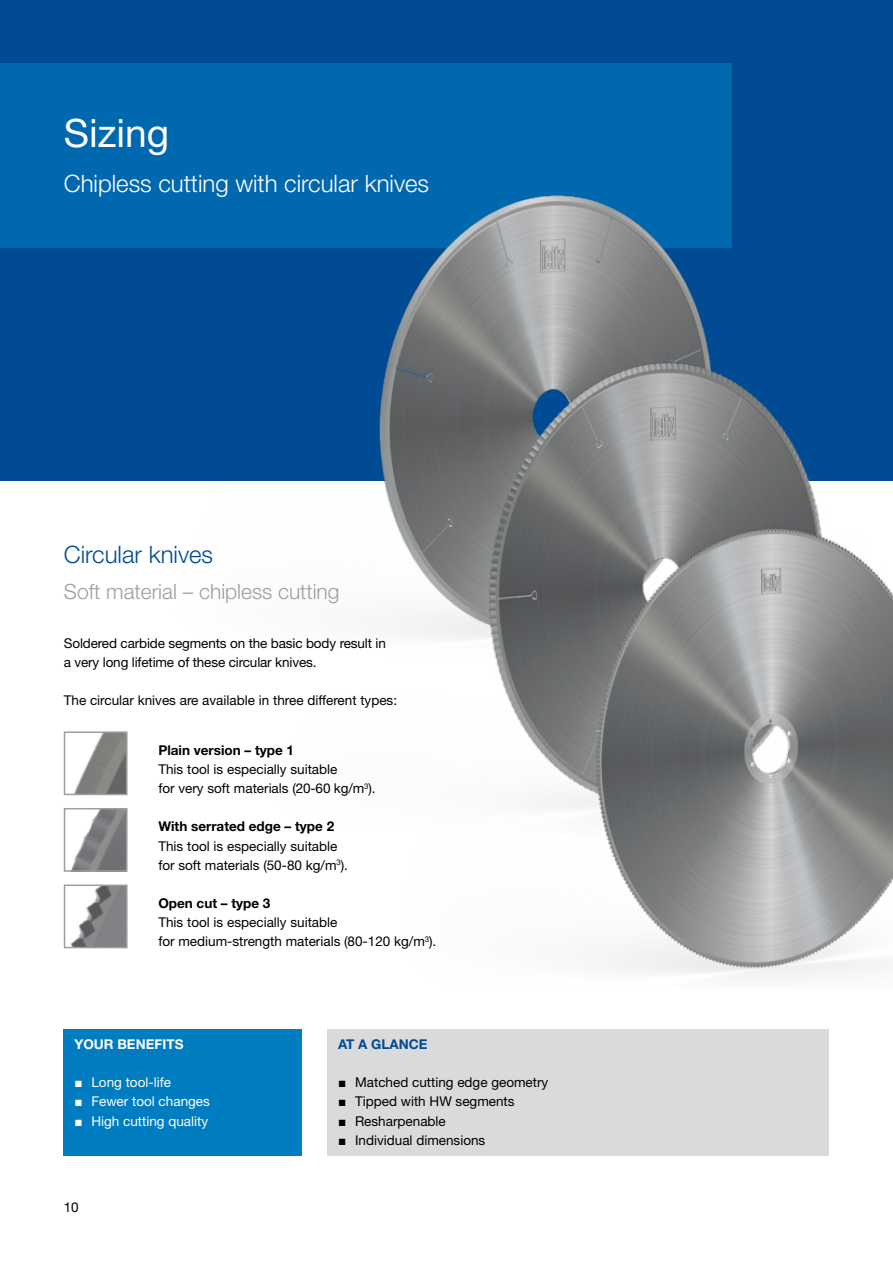
<style>
.page{position:relative;width:893px;height:1263px;background:#fff}
.page>*{position:absolute;margin:0;border:0;box-sizing:border-box;transform-origin:0 0}
.t1{font:39px "Helvetica Neue LT Pro";color:#fff}
.t2{font:300 24px "Helvetica Neue LT Pro";color:#fff}
.t3{font:300 24px "Helvetica Neue LT Pro";color:#004b93}
.t4{font:300 21px "Helvetica Neue LT Pro";color:#9c9e9f}
.t5{font:13.5px/19.2px "Helvetica Neue LT Pro";color:#000}
.t6{font:700 13.5px "Helvetica Neue LT Pro";color:#000}
.t7{font:13.5px "Helvetica Neue LT Pro";color:#fff}
.t8{font:700 13.5px "Helvetica Neue LT Pro";color:#fff}
.t9{font:700 13.5px "Helvetica Neue LT Pro";color:#004b93}
.s1{font-family:"Arial"}
</style>
<div class="page">
<div style="left:0;top:0;width:893px;height:480px;background:#004b93"></div>
<div style="left:0;top:64px;width:731px;height:184px;background:#0068ae"></div>
<hr style="left:892px;top:64px;width:1px;height:184px;background:#007cc0">
<img style="left:130px;top:161px;width:738px;height:320px">
<img style="left:239px;top:328px;width:625px;height:178px">
<img style="left:385px;top:506px;width:508px;height:472px">
<img style="left:75px;top:734px;width:50px;height:58px">
<div style="left:64px;top:731px;width:64px;height:64px;border:2px solid #9c9e9f"></div>
<img style="left:71px;top:811px;width:54px;height:58px">
<div style="left:64px;top:808px;width:64px;height:64px;border:2px solid #9c9e9f"></div>
<img style="left:70px;top:887px;width:55px;height:58px">
<div style="left:64px;top:884px;width:64px;height:64px;border:2px solid #9c9e9f"></div>
<div style="left:64px;top:1029px;width:238px;height:126px;background:#007cc0"></div>
<div style="left:327px;top:1029px;width:502px;height:126px;background:#d9dadb"></div>
<h1 class="t1" style="left:64px;top:109px;width:107px">Sizing</h1>
<h2 class="t2" style="left:64px;top:169px;width:367px">Chipless cutting with circular knives</h2>
<h2 class="t3" style="left:64px;top:539px;width:151px">Circular knives</h2>
<h3 class="t4" style="left:64px;top:578px;width:277px">Soft material – chipless cutting</h3>
<p class="t5" style="left:64px;top:633px;width:324px">Soldered carbide segments on the basic body result in a very long lifetime of these circular knives.</p>
<p class="t5" style="left:64px;top:690px;width:335px">The circular knives are available in three different types:</p>
<p class="t6" style="left:158px;top:742px;width:137px">Plain version – type 1</p>
<p class="t5" style="left:158px;top:759px;width:219px">This tool is especially suitable<br>for very soft materials (20-60 kg/m<sup>3</sup>).</p>
<p class="t6" style="left:158px;top:818px;width:177px">With serrated edge – type 2</p>
<p class="t5" style="left:158px;top:836px;width:191px">This tool is especially suitable for soft materials (50-80 kg/m<sup>3</sup>).</p>
<p class="t6" style="left:158px;top:895px;width:114px">Open cut – type 3</p>
<p class="t5" style="left:158px;top:912px;width:279px">This tool is especially suitable<br>for medium-strength materials (80-120 kg/m<sup>3</sup>).</p>
<p class="t8" style="left:74px;top:1036px;width:111px">YOUR BENEFITS</p>
<p class="t7" style="left:74px;top:1074px;width:98px"><span class="s1">■</span> Long tool-life</p>
<p class="t7" style="left:74px;top:1093px;width:137px"><span class="s1">■</span> Fewer tool changes</p>
<p class="t7" style="left:74px;top:1112px;width:135px"><span class="s1">■</span> High cutting quality</p>
<p class="t5" style="left:64px;top:1197px;width:17px">10</p>
<p class="t9" style="left:338px;top:1036px;width:91px">AT A GLANCE</p>
<p class="t5" style="left:338px;top:1072px;width:212px"><span class="s1">■</span> Matched cutting edge geometry</p>
<p class="t5" style="left:338px;top:1092px;width:178px"><span class="s1">■</span> Tipped with HW segments</p>
<p class="t5" style="left:338px;top:1111px;width:109px"><span class="s1">■</span> Resharpenable</p>
<p class="t5" style="left:338px;top:1130px;width:149px"><span class="s1">■</span> Individual dimensions</p>
</div>
